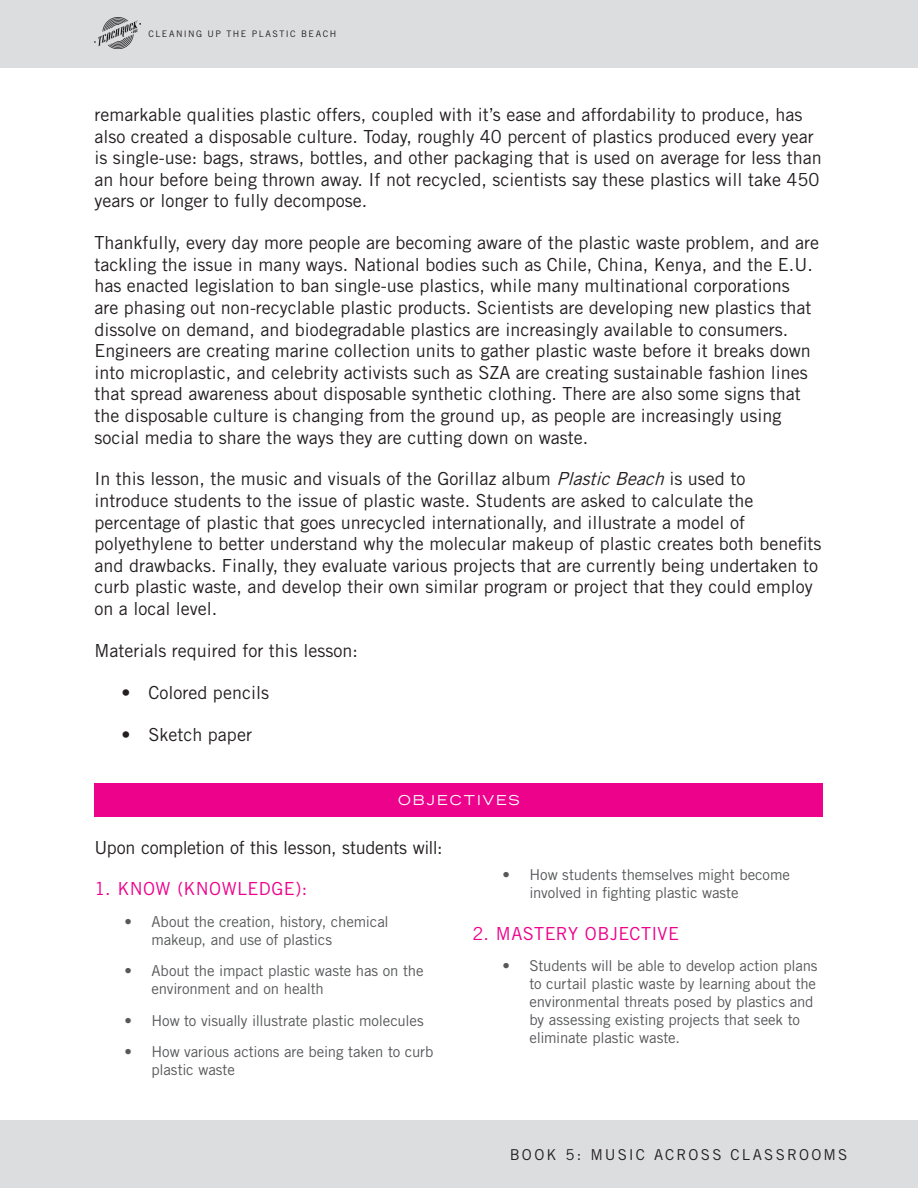
<style>
.page{position:relative;width:918px;height:1188px;background:#fff}
.page>*{position:absolute;margin:0;border:0;box-sizing:border-box;transform-origin:0 0}
.PINK_SECTION_HEADER{font:18px/21.6px "Trade Gothic LT Std";color:#231f20}
.BODY_COPY{font:18px "Trade Gothic LT Std";letter-spacing:-.02em;color:#231f20}
.PINK_SECTION_HEADER-2{font:18px "Trade Gothic LT Std";letter-spacing:.02em;color:#ed028c}
.t1{font:15px/18px "Trade Gothic LT Std";letter-spacing:-.01em;color:#57585a}
.t2{font:15px "Trade Gothic LT Std";letter-spacing:.14em;color:#231f20}
.HEADER_IN_PINK_BAR{font:expanded 13.5px "Trade Gothic LT";letter-spacing:.15em;color:#fff}
.t3{font:9px "Trade Gothic LT Std";letter-spacing:.16em;color:#231f20}
.s1{font-style:italic}
</style>
<div class="page">
<div style="left:0;top:0;width:918px;height:68px;background:#dcdddf"></div>
<img style="left:94px;top:18px;width:46px;height:30px">
<div style="left:0;top:1120px;width:918px;height:68px;background:#dcdddf"></div>
<div style="left:94px;top:783px;width:730px;height:34px;background:#ed028c"></div>
<p class="t3" style="left:148px;top:28px;width:189px">CLEANING UP THE PLASTIC BEACH</p>
<p class="PINK_SECTION_HEADER" style="left:94px;top:104px;width:729px">remarkable qualities plastic offers, coupled with it’s ease and affordability to produce, has also created a disposable culture. Today, roughly 40 percent of plastics produced every year is single-use: bags, straws, bottles, and other packaging that is used on average for less than an hour before being thrown away. If not recycled, scientists say these plastics will take 450 years or longer to fully decompose.</p>
<p class="PINK_SECTION_HEADER" style="left:94px;top:232px;width:726px">Thankfully, every day more people are becoming aware of the plastic waste problem, and are tackling the issue in many ways. National bodies such as Chile, China, Kenya, and the E.U. has enacted legislation to ban single-use plastics, while many multinational corporations<br>are phasing out non-recyclable plastic products. Scientists are developing new plastics that dissolve on demand, and biodegradable plastics are increasingly available to consumers.<br>Engineers are creating marine collection units to gather plastic waste before it breaks down into microplastic, and celebrity activists such as SZA are creating sustainable fashion lines that spread awareness about disposable synthetic clothing. There are also some signs that the disposable culture is changing from the ground up, as people are increasingly using social media to share the ways they are cutting down on waste.</p>
<p class="PINK_SECTION_HEADER" style="left:94px;top:468px;width:728px">In this lesson, the music and visuals of the Gorillaz album <span class="s1">PlasticBeach</span>is used to introduce students to the issue of plastic waste. Students are asked to calculate the percentage of plastic that goes unrecycled internationally, and illustrate a model of polyethylene to better understand why the molecular makeup of plastic creates both benefits and drawbacks. Finally, they evaluate various projects that are currently being undertaken to curb plastic waste, and develop their own similar program or project that they could employ on a local level.</p>
<p class="PINK_SECTION_HEADER" style="left:94px;top:640px;width:265px">Materials required for this lesson:</p>
<p class="PINK_SECTION_HEADER" style="left:122px;top:681px;width:149px">• Colored pencils</p>
<p class="PINK_SECTION_HEADER" style="left:122px;top:723px;width:132px">• Sketch paper</p>
<p class="HEADER_IN_PINK_BAR" style="left:398px;top:791px;width:123px">OBJECTIVES</p>
<p class="BODY_COPY" style="left:94px;top:836px;width:350px">Upon completion of this lesson, students will:</p>
<p class="PINK_SECTION_HEADER-2" style="left:94px;top:878px;width:214px">1. KNOW (KNOWLEDGE):</p>
<p class="t1" style="left:152px;top:912px;width:239px;text-indent:-27px">• About the creation, history, chemical makeup, and use of plastics</p>
<p class="t1" style="left:152px;top:962px;width:274px;text-indent:-27px">• About the impact plastic waste has on the environment and on health</p>
<p class="t1" style="left:124px;top:1011px;width:301px">• How to visually illustrate plastic molecules</p>
<p class="t1" style="left:152px;top:1043px;width:283px;text-indent:-27px">• How various actions are being taken to curb plastic waste</p>
<p class="t1" style="left:530px;top:865px;width:262px;text-indent:-27px">• How students themselves might become involved in fighting plastic waste</p>
<p class="PINK_SECTION_HEADER-2" style="left:472px;top:923px;width:208px">2. MASTERY OBJECTIVE</p>
<p class="t1" style="left:530px;top:957px;width:290px;text-indent:-27px">• Students will be able to develop action plans to curtail plastic waste by learning about the environmental threats posed by plastics and by assessing existing projects that seek to eliminate plastic waste.</p>
<p class="t2" style="left:510px;top:1145px;width:339px">BOOK 5: MUSIC ACROSS CLASSROOMS</p>
</div>
